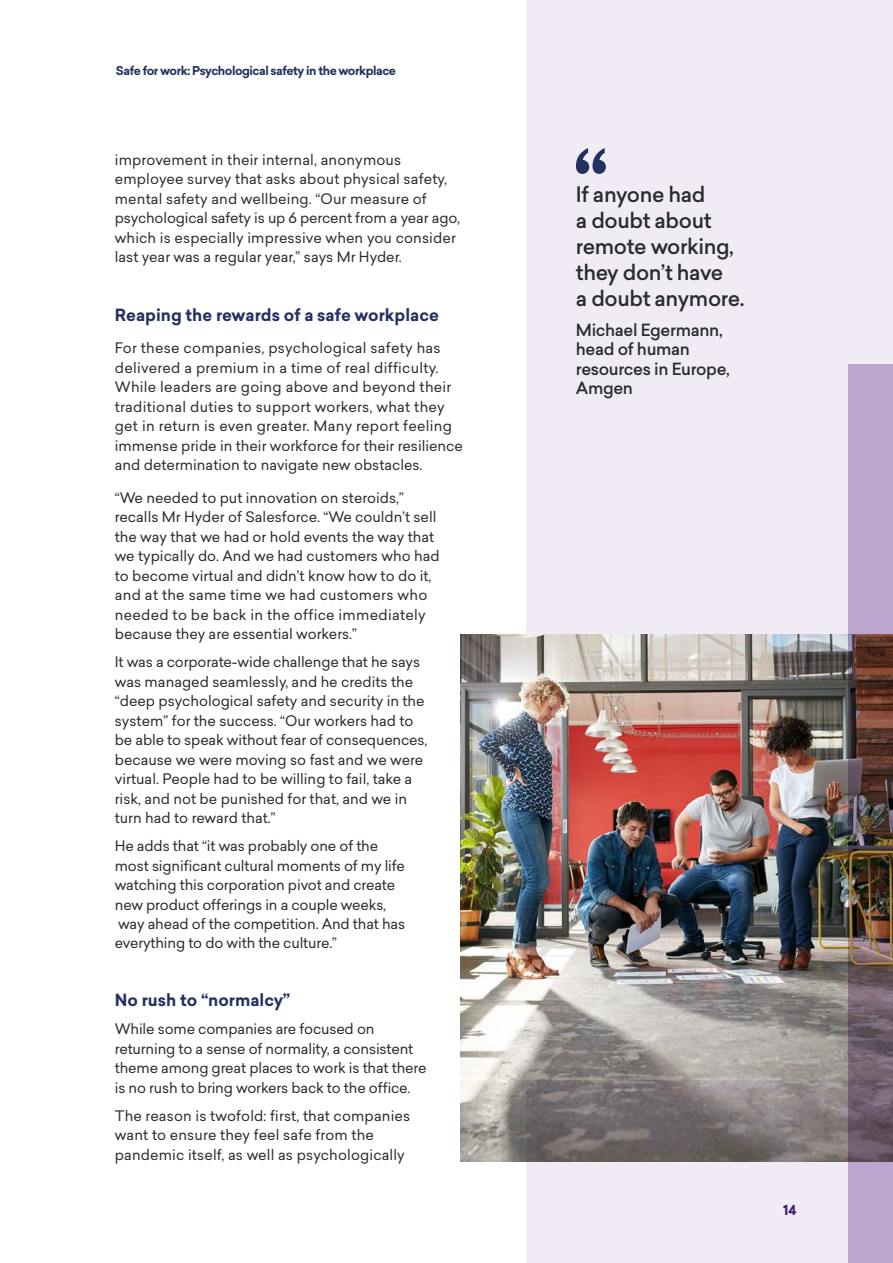
<style>
.page{position:relative;width:893px;height:1263px;background:#fff}
.page>*{position:absolute;margin:0;border:0;box-sizing:border-box;transform-origin:0 0}
.t1{font:700 79.5px "Sailec";color:#243061}
.t2{font:500 20.85px/26.1px "Sailec";letter-spacing:-.02em;color:#2a2b2e}
.t3{font:700 16.5px "Sailec";color:#243061}
.t4{font:500 16.5px/19.5px "Sailec";letter-spacing:-.02em;color:#2a2b2e}
.t5{font:14.25px/19.5px "Sailec";color:#2a2b2e}
.t6{font:14.25px/19.5px "Sailec";letter-spacing:.02em;color:#2a2b2e}
.t7{font:700 13.5px "Sailec";color:#3f197f}
.t8{font:700 12px "Sailec";letter-spacing:-.04em;color:#243061}
</style>
<div class="page">
<div style="left:527px;top:0;width:366px;height:635px;background:#f1ebf6"></div>
<img style="left:461px;top:635px;width:388px;height:526px">
<svg style="left:527px;top:1080px;width:322px;height:183px;background:#bbb4ba"></svg>
<img style="left:849px;top:365px;width:44px;height:898px">
<p class="t8" style="left:116px;top:66px;width:282px">Safe for work: Psychological safety in the workplace</p>
<p class="t5" style="left:115px;top:151px;width:347px">improvement in their internal, anonymous employee survey that asks about physical safety, mental safety and wellbeing. “Our measure of psychological safety is up 6 percent from a year ago, which is especially impressive when you consider last year was a regular year,” says Mr Hyder.</p>
<p class="t3" style="left:115px;top:308px;width:326px">Reaping the rewards of a safe workplace</p>
<p class="t6" style="left:115px;top:340px;width:350px">For these companies, psychological safety has delivered a premium in a time of real difficulty.<br>While leaders are going above and beyond their traditional duties to support workers, what they get in return is even greater. Many report feeling immense pride in their workforce for their resilience and determination to navigate new obstacles.</p>
<p class="t5" style="left:115px;top:489px;width:326px">“We needed to put innovation on steroids,” recalls Mr Hyder of Salesforce. “We couldn’t sell the way that we had or hold events the way that we typically do. And we had customers who had to become virtual and didn’t know how to do it, and at the same time we had customers who needed to be back in the office immediately because they are essential workers.”</p>
<p class="t5" style="left:115px;top:654px;width:314px">It was a corporate-wide challenge that he says was managed seamlessly, and he credits the “deep psychological safety and security in the system” for the success. “Our workers had to be able to speak without fear of consequences, because we were moving so fast and we were virtual. People had to be willing to fail, take a risk, and not be punished for that, and we in turn had to reward that.”</p>
<p class="t5" style="left:115px;top:837px;width:292px">He adds that “it was probably one of the most significant cultural moments of my life watching this corporation pivot and create new product offerings in a couple weeks, way ahead of the competition. And that has everything to do with the culture.”</p>
<p class="t3" style="left:115px;top:993px;width:177px">No rush to “normalcy”</p>
<p class="t5" style="left:115px;top:1021px;width:313px">While some companies are focused on returning to a sense of normality, a consistent theme among great places to work is that there is no rush to bring workers back to the office.</p>
<p class="t5" style="left:115px;top:1107px;width:297px">The reason is twofold: first, that companies want to ensure they feel safe from the pandemic itself, as well as psychologically</p>
<h1 class="t1" style="left:573px;top:147px;width:36px">“</h1>
<h2 class="t2" style="left:576px;top:183px;width:170px">If anyone had<br>a doubt about remote working, they don’t have<br>a doubt anymore.</h2>
<p class="t4" style="left:576px;top:322px;width:155px">Michael Egermann, head of human resources in Europe,<br>Amgen</p>
<p class="t7" style="left:783px;top:1204px;width:15px">14</p>
</div>
